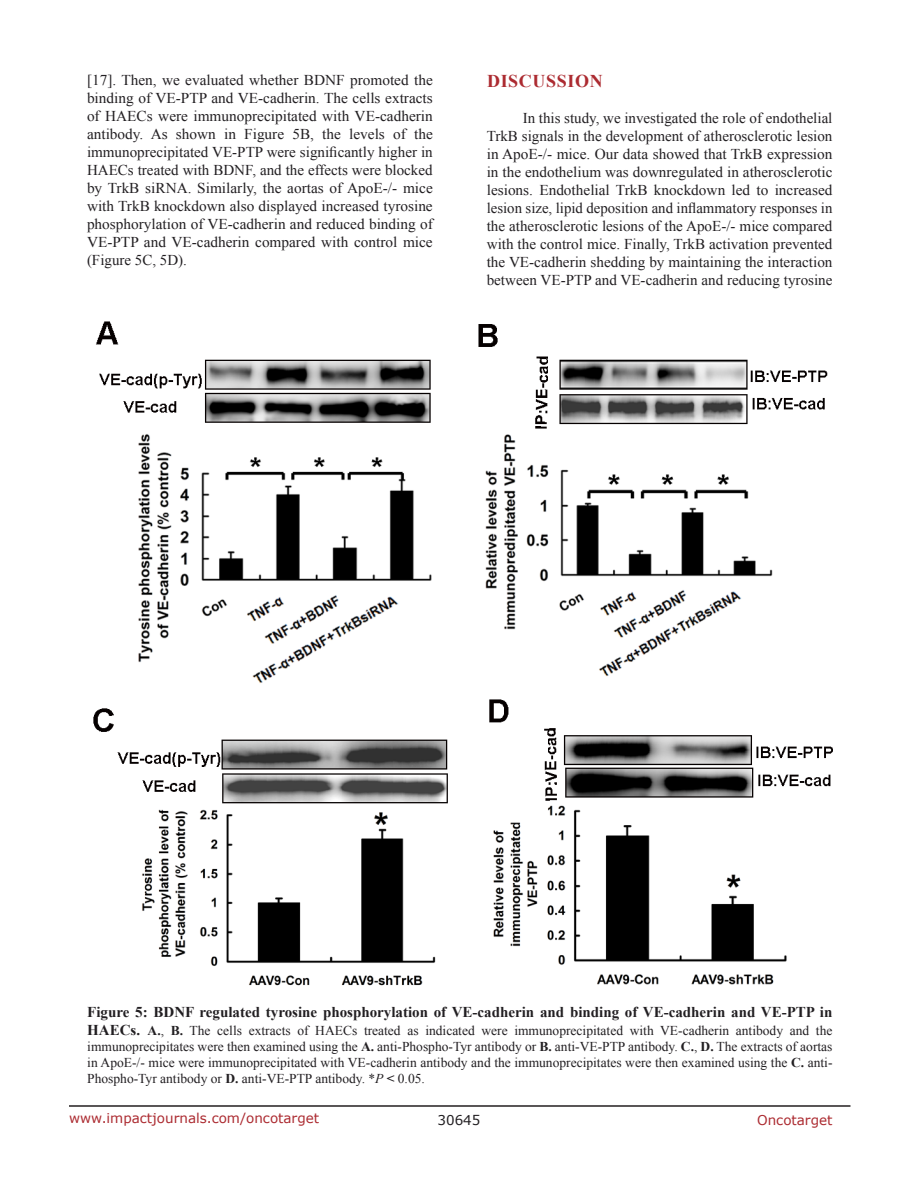
<style>
.page{position:relative;width:918px;height:1188px;background:#fff}
.page>*{position:absolute;margin:0;border:0;box-sizing:border-box;transform-origin:0 0}
.Heading{font:700 18px "Times New Roman";letter-spacing:.035em;color:#ac2b31}
.BodyText{font:15px/18px "Times New Roman";color:#221f22;text-align:justify}
.FigureText{font:700 15px "Times New Roman";color:#221f22}
.FigureText-2{font:13.5px/16.2px "Times New Roman";color:#221f22;text-align:justify}
.t1{font:13.5px "Verdana";color:#ac2b31}
.t2{font:13.5px "Verdana";color:#221f22}
.s1{font-weight:700;font-size:15px}
.s2{font-weight:700}
.s3{font-style:italic}
</style>
<div class="page">
<hr style="left:69px;top:1105px;width:781px;height:2px;background:#231f20">
<img style="left:93px;top:321px;width:740px;height:665px">
<p class="BodyText" style="left:87px;top:71px;width:347px">[17]. Then, we evaluated whether BDNF promoted the binding of VE-PTP and VE-cadherin. The cells extracts of HAECs were immunoprecipitated with VE-cadherin antibody. As shown in Figure 5B, the levels of the immunoprecipitated VE-PTP were significantly higher in HAECs treated with BDNF, and the effects were blocked by TrkB siRNA. Similarly, the aortas of ApoE-/- mice with TrkB knockdown also displayed increased tyrosine phosphorylation of VE-cadherin and reduced binding of VE-PTP and VE-cadherin compared with control mice (Figure 5C, 5D).</p>
<p class="Heading" style="left:487px;top:68px;width:117px">DISCUSSION</p>
<p class="BodyText" style="left:487px;top:109px;width:347px;text-indent:36px">In this study, we investigated the role of endothelial TrkB signals in the development of atherosclerotic lesion in ApoE-/- mice. Our data showed that TrkB expression in the endothelium was downregulated in atherosclerotic lesions. Endothelial TrkB knockdown led to increased lesion size, lipid deposition and inflammatory responses in the atherosclerotic lesions of the ApoE-/- mice compared with the control mice. Finally, TrkB activation prevented the VE-cadherin shedding by maintaining the interaction between VE-PTP and VE-cadherin and reducing tyrosine</p>
<p class="FigureText" style="left:87px;top:1001px;width:747px">Figure 5: BDNF regulated tyrosine phosphorylation of VE-cadherin and binding of VE-cadherin and VE-PTP in</p>
<p class="FigureText-2" style="left:87px;top:1022px;width:747px"><span class="s1">HAECs.</span> <span class="s2">A.</span>, <span class="s2">B.</span> The cells extracts of HAECs treated as indicated were immunoprecipitated with VE-cadherin antibody and the immunoprecipitates were then examined using the <span class="s2">A.</span> anti-Phospho-Tyr antibody or <span class="s2">B.</span> anti-VE-PTP antibody. <span class="s2">C.</span>, <span class="s2">D.</span> The extracts of aortas in ApoE-/- mice were immunoprecipitated with VE-cadherin antibody and the immunoprecipitates were then examined using the <span class="s2">C.</span> anti-Phospho-Tyr antibody or <span class="s2">D.</span> anti-VE-PTP antibody. *<span class="s3">P</span> <span class="s2">&lt;</span> 0.05.</p>
<p class="t1" style="left:69px;top:1109px;width:252px">www.impactjournals.com/oncotarget</p>
<p class="t2" style="left:438px;top:1111px;width:44px">30645</p>
<p class="t1" style="left:757px;top:1111px;width:77px">Oncotarget</p>
</div>
